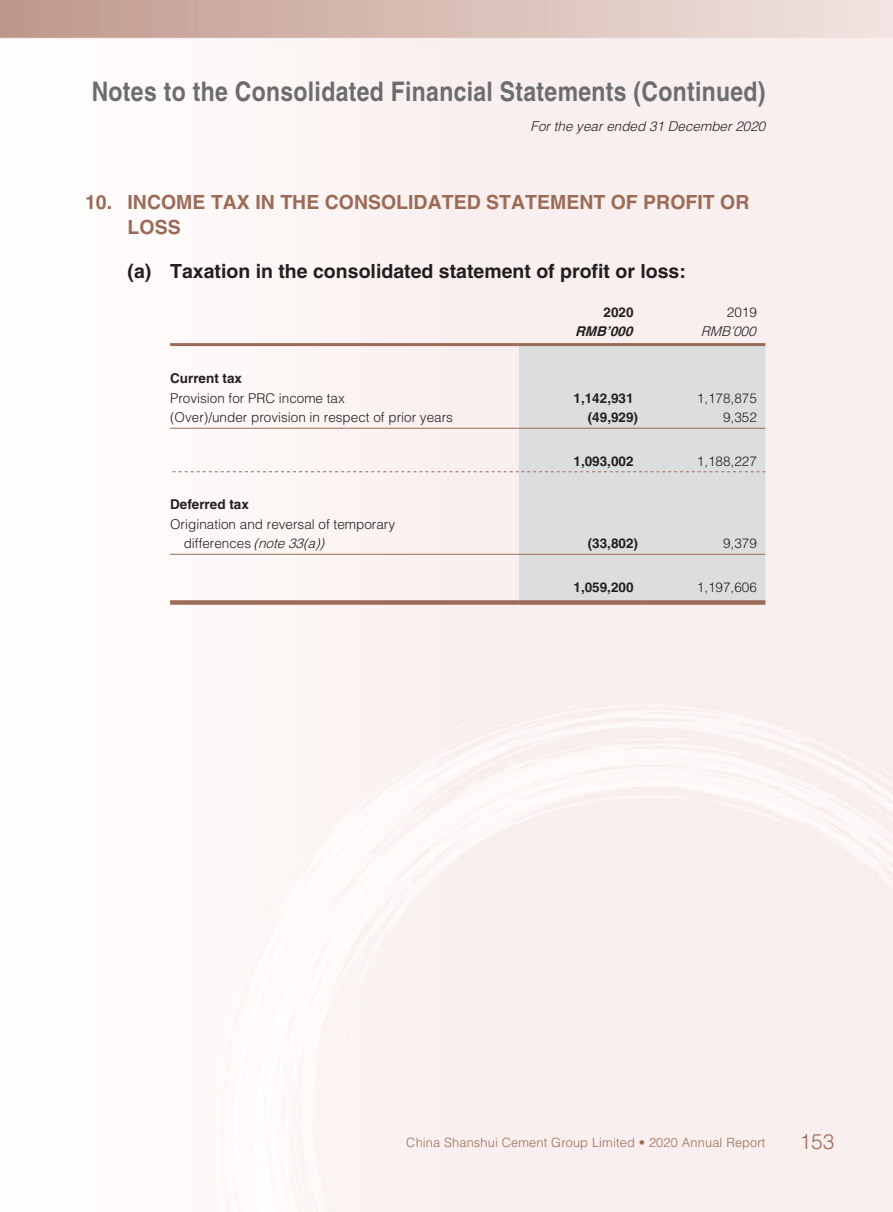
<style>
.page{position:relative;width:893px;height:1212px;background:#fff}
.page>*{position:absolute;margin:0;border:0;box-sizing:border-box;transform-origin:0 0}
.t1{font:700 27px "Helvetica LT Std";letter-spacing:.015em;color:#6c6d70;scale:.85 1}
.t2{font:300 21px "Helvetica LT Std";color:#9c6b58}
.t3{font:700 19.5px/25.5px "Helvetica LT Std";color:#9c6b58}
.t4{font:700 19.5px "Helvetica LT Std";color:#231f20}
.t5{font:300 13.5px/19.5px "Helvetica LT Std";color:#231f20}
.t6{font:700 13.5px "Helvetica LT Std";color:#231f20}
.t7{font:italic 300 13.5px "Helvetica LT Std";color:#231f20}
.t8{font:italic 700 13.5px "Helvetica LT Std";color:#231f20}
.t9{font:italic 300 13.5px "Helvetica LT Std";color:#231f20}
.t10{font:300 12.75px "Helvetica LT Std";letter-spacing:.015em;color:#9c6b58}
.s1{font-style:italic}
</style>
<div class="page">
<div style="left:519px;top:346px;width:246px;height:254px;background:#dcdddf"></div>
<hr style="left:170px;top:343px;width:349px;height:3px;background:#9c6b58">
<hr style="left:519px;top:343px;width:123px;height:3px;background:#9c6b58">
<hr style="left:642px;top:343px;width:123px;height:3px;background:#9c6b58">
<hr style="left:170px;top:428px;width:349px;height:1px;background:#9c6b58">
<hr style="left:519px;top:428px;width:123px;height:1px;background:#9c6b58">
<hr style="left:642px;top:428px;width:123px;height:1px;background:#9c6b58">
<svg style="left:173px;top:471px;width:592px;height:1px"></svg>
<hr style="left:170px;top:554px;width:349px;height:1px;background:#9c6b58">
<hr style="left:519px;top:554px;width:123px;height:1px;background:#9c6b58">
<hr style="left:642px;top:554px;width:123px;height:1px;background:#9c6b58">
<div style="left:170px;top:600px;width:349px;height:5px;background:#9c6b58"></div>
<div style="left:519px;top:600px;width:123px;height:5px;background:#9c6b58"></div>
<div style="left:642px;top:600px;width:123px;height:5px;background:#9c6b58"></div>
<h1 class="t1" style="left:92px;top:75px;width:794px">Notes to the Consolidated Financial Statements (Continued)</h1>
<p class="t7" style="left:530px;top:118px;width:236px">For the year ended 31 December 2020</p>
<h3 class="t3" style="left:128px;top:189px;width:623px;text-indent:-43px">10. INCOME TAX IN THE CONSOLIDATED STATEMENT OF PROFIT OR<br>LOSS</h3>
<h3 class="t4" style="left:128px;top:259px;width:560px">(a) Taxation in the consolidated statement of profit or loss:</h3>
<p class="t6" style="left:604px;top:304px;width:32px">2020</p>
<p class="t5" style="left:727px;top:302px;width:32px">2019</p>
<p class="t8" style="left:575px;top:323px;width:63px">RMB’000</p>
<p class="t9" style="left:701px;top:323px;width:61px">RMB’000</p>
<p class="t6" style="left:170px;top:370px;width:74px">Current tax</p>
<p class="t5" style="left:170px;top:388px;width:176px">Provision for PRC income tax</p>
<p class="t6" style="left:573px;top:390px;width:62px">1,142,931</p>
<p class="t5" style="left:697px;top:388px;width:62px">1,178,875</p>
<p class="t5" style="left:170px;top:408px;width:284px">(Over)/under provision in respect of prior years</p>
<p class="t6" style="left:588px;top:409px;width:52px">(49,929)</p>
<p class="t5" style="left:723px;top:408px;width:35px">9,352</p>
<p class="t6" style="left:573px;top:453px;width:62px">1,093,002</p>
<p class="t5" style="left:697px;top:451px;width:62px">1,188,227</p>
<p class="t6" style="left:170px;top:496px;width:80px">Deferred tax</p>
<p class="t5" style="left:184px;top:514px;width:213px;text-indent:-14px">Origination and reversal of temporary differences <span class="s1">(note33(a))</span></p>
<p class="t6" style="left:588px;top:535px;width:52px">(33,802)</p>
<p class="t5" style="left:723px;top:534px;width:35px">9,379</p>
<p class="t6" style="left:573px;top:579px;width:62px">1,059,200</p>
<p class="t5" style="left:697px;top:577px;width:62px">1,197,606</p>
<p class="t10" style="left:406px;top:1134px;width:361px">China Shanshui Cement Group Limited • 2020 Annual Report</p>
<h2 class="t2" style="left:799px;top:1128px;width:37px">153</h2>
</div>
